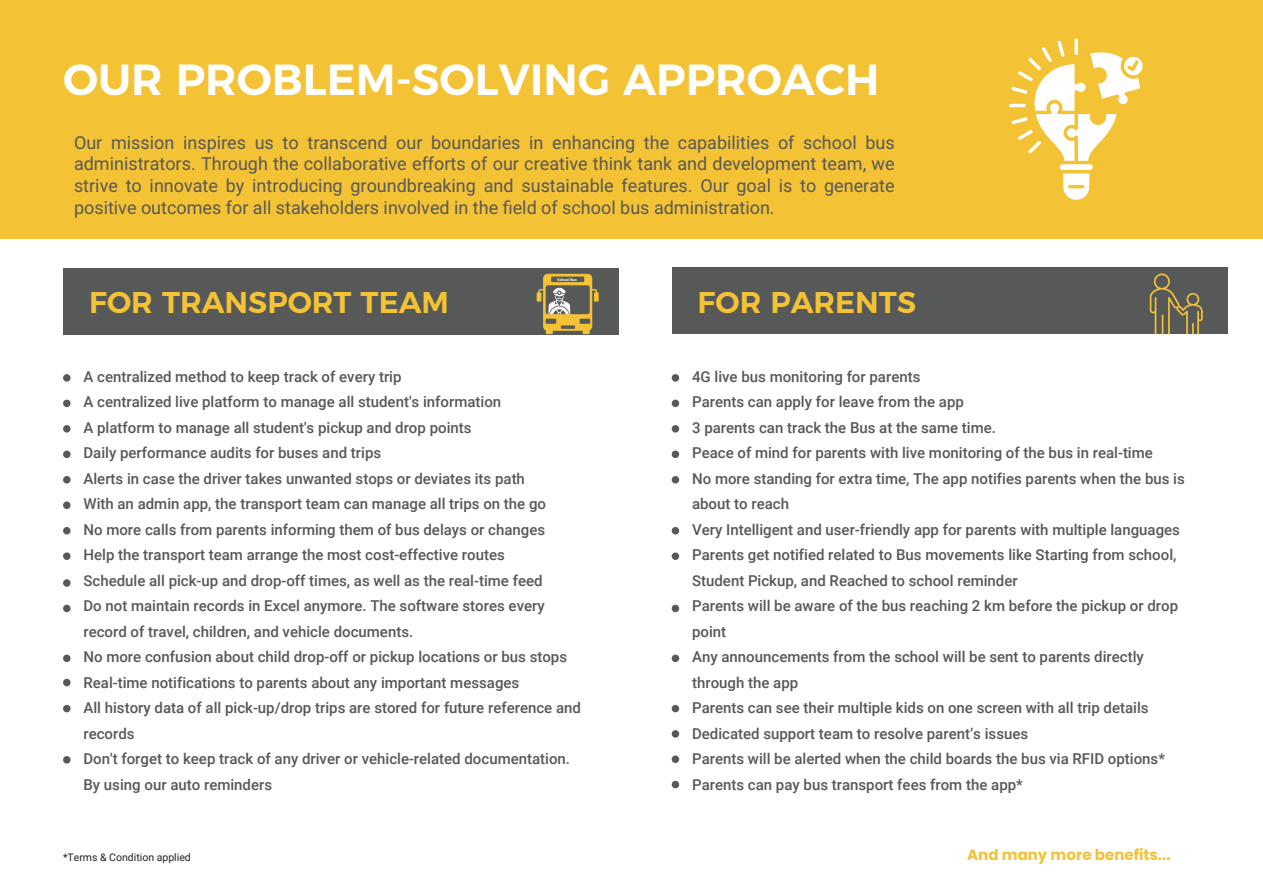
<style>
.page{position:relative;width:1263px;height:893px;background:#fff}
.page>*{position:absolute;margin:0;border:0;box-sizing:border-box;transform-origin:0 0}
.t1{font:600 43.5px "Montserrat";color:#fff}
.t2{font:600 30px "Montserrat";color:#f4c235}
.t3{font:18px/21.9px "Roboto";color:#575858;text-align:justify}
.t4{font:500 15px/25.5px "Roboto";color:#575858}
.t5{font:700 15px "Poppins";color:#f4c236}
.t6{font:10.5px "Roboto";color:#231f20}
.t7{font:700 3.75px "Leelawadee UI";color:#fff}
</style>
<div class="page">
<div style="left:0;top:0;width:1262px;height:238px;background:#f4c235"></div>
<div style="left:672px;top:267px;width:555px;height:67px;background:#575958"></div>
<div style="left:63px;top:268px;width:556px;height:66px;background:#575958"></div>
<svg style="left:1009px;top:39px;width:134px;height:161px"></svg>
<svg style="left:1150px;top:273px;width:53px;height:61px"></svg>
<svg style="left:537px;top:274px;width:62px;height:60px"></svg>
<div style="left:63px;top:374px;width:8px;height:8px;background:#575958;border-radius:50%"></div>
<div style="left:63px;top:400px;width:8px;height:7px;background:#575958;border-radius:50%"></div>
<div style="left:63px;top:425px;width:8px;height:8px;background:#575958;border-radius:50%"></div>
<div style="left:63px;top:451px;width:8px;height:7px;background:#575958;border-radius:50%"></div>
<div style="left:63px;top:476px;width:8px;height:8px;background:#575958;border-radius:50%"></div>
<div style="left:63px;top:501px;width:8px;height:8px;background:#575958;border-radius:50%"></div>
<div style="left:63px;top:527px;width:8px;height:7px;background:#575958;border-radius:50%"></div>
<div style="left:63px;top:552px;width:8px;height:8px;background:#575958;border-radius:50%"></div>
<div style="left:63px;top:579px;width:8px;height:8px;background:#575958;border-radius:50%"></div>
<div style="left:63px;top:605px;width:8px;height:7px;background:#575958;border-radius:50%"></div>
<div style="left:63px;top:679px;width:8px;height:7px;background:#575958;border-radius:50%"></div>
<div style="left:63px;top:705px;width:8px;height:7px;background:#575958;border-radius:50%"></div>
<div style="left:63px;top:756px;width:8px;height:8px;background:#575958;border-radius:50%"></div>
<div style="left:63px;top:655px;width:8px;height:7px;background:#575958;border-radius:50%"></div>
<div style="left:672px;top:374px;width:7px;height:8px;background:#575958;border-radius:50%"></div>
<div style="left:672px;top:400px;width:7px;height:7px;background:#575958;border-radius:50%"></div>
<div style="left:672px;top:425px;width:7px;height:8px;background:#575958;border-radius:50%"></div>
<div style="left:672px;top:451px;width:7px;height:7px;background:#575958;border-radius:50%"></div>
<div style="left:672px;top:476px;width:7px;height:8px;background:#575958;border-radius:50%"></div>
<div style="left:672px;top:527px;width:7px;height:7px;background:#575958;border-radius:50%"></div>
<div style="left:672px;top:552px;width:7px;height:8px;background:#575958;border-radius:50%"></div>
<div style="left:672px;top:605px;width:7px;height:7px;background:#575958;border-radius:50%"></div>
<div style="left:672px;top:705px;width:7px;height:7px;background:#575958;border-radius:50%"></div>
<div style="left:672px;top:730px;width:7px;height:8px;background:#575958;border-radius:50%"></div>
<div style="left:672px;top:755px;width:7px;height:8px;background:#575958;border-radius:50%"></div>
<div style="left:672px;top:781px;width:7px;height:7px;background:#575958;border-radius:50%"></div>
<div style="left:672px;top:655px;width:7px;height:7px;background:#575958;border-radius:50%"></div>
<h1 class="t1" style="left:63px;top:45px;width:818px">OUR PROBLEM-SOLVING APPROACH</h1>
<p class="t3" style="left:74px;top:131px;width:822px">Our mission inspires us to transcend our boundaries in enhancing the capabilities of school bus administrators. Through the collaborative efforts of our creative think tank and development team, we strive to innovate by introducing groundbreaking and sustainable features. Our goal is to generate positive outcomes for all stakeholders involved in the field of school bus administration.</p>
<p class="t7" style="left:558px;top:277px;width:21px">School Bus</p>
<h2 class="t2" style="left:89px;top:278px;width:361px">FOR TRANSPORT TEAM</h2>
<h2 class="t2" style="left:698px;top:278px;width:220px">FOR PARENTS</h2>
<p class="t4" style="left:83px;top:363px;width:499px">A centralized method to keep track of every trip<br>A centralized live platform to manage all student's information<br>A platform to manage all student's pickup and drop points<br>Daily performance audits for buses and trips<br>Alerts in case the driver takes unwanted stops or deviates its path<br>With an admin app, the transport team can manage all trips on the go<br>No more calls from parents informing them of bus delays or changes<br>Help the transport team arrange the most cost-effective routes<br>Schedule all pick-up and drop-off times, as well as the real-time feed<br>Do not maintain records in Excel anymore. The software stores every record of travel, children, and vehicle documents.<br>No more confusion about child drop-off or pickup locations or bus stops Real-time notifications to parents about any important messages<br>All history data of all pick-up/drop trips are stored for future reference and records<br>Don't forget to keep track of any driver or vehicle-related documentation.<br>By using our auto reminders</p>
<p class="t4" style="left:692px;top:363px;width:494px">4G live bus monitoring for parents<br>Parents can apply for leave from the app<br>3 parents can track the Bus at the same time.<br>Peace of mind for parents with live monitoring of the bus in real-time<br>No more standing for extra time, The app notifies parents when the bus is about to reach<br>Very Intelligent and user-friendly app for parents with multiple languages Parents get notified related to Bus movements like Starting from school, Student Pickup, and Reached to school reminder<br>Parents will be aware of the bus reaching 2 km before the pickup or drop point<br>Any announcements from the school will be sent to parents directly through the app<br>Parents can see their multiple kids on one screen with all trip details Dedicated support team to resolve parent’s issues<br>Parents will be alerted when the child boards the bus via RFID options* Parents can pay bus transport fees from the app*</p>
<p class="t6" style="left:63px;top:850px;width:129px">*Terms &amp; Condition applied</p>
<p class="t5" style="left:967px;top:846px;width:205px">And many more benefits...</p>
</div>
